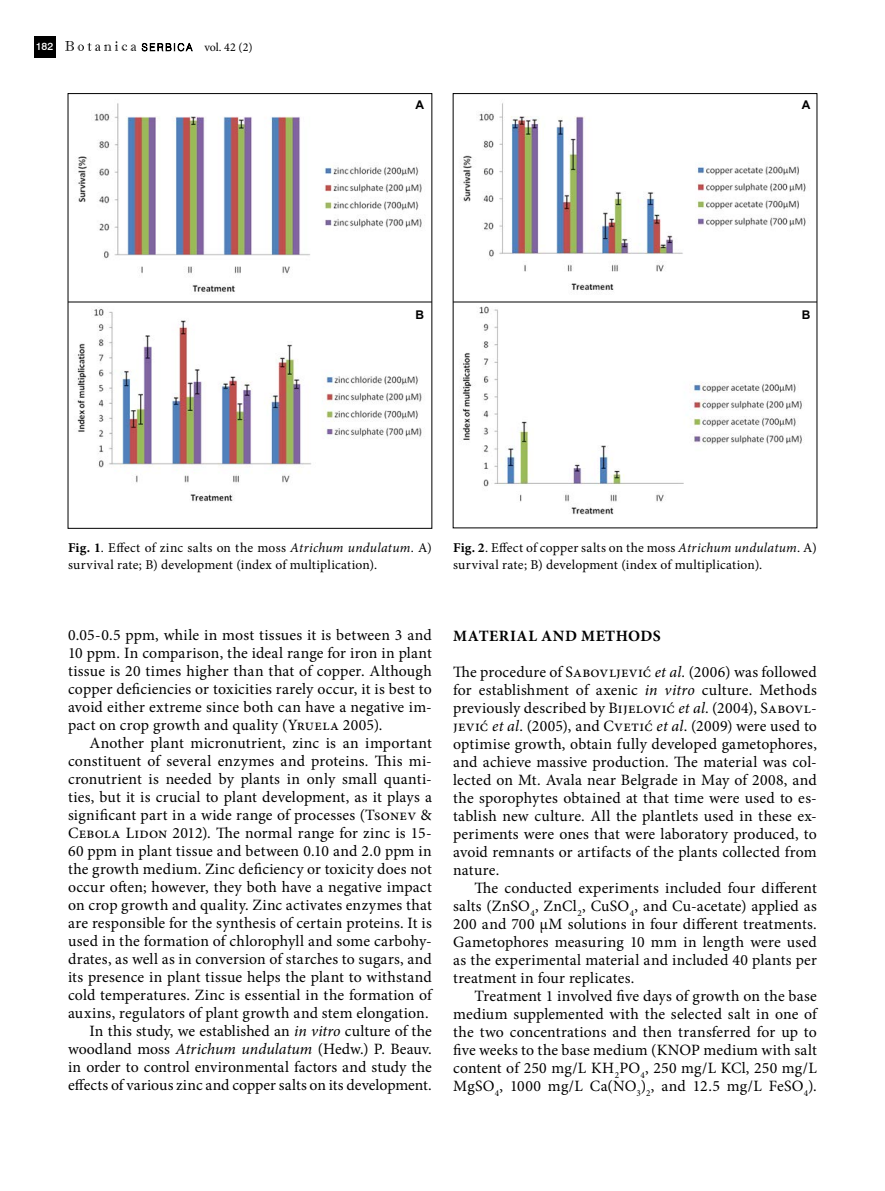
<style>
.page{position:relative;width:885px;height:1191px;background:#fff}
.page>*{position:absolute;margin:0;border:0;box-sizing:border-box;transform-origin:0 0}
.t1{font:15.75px/18px "Minion Pro";letter-spacing:.01em;color:#000;text-align:justify}
.t2{font:700 15.75px "Minion Pro";color:#000}
.t3{font:13.5px/16.5px "Minion Pro";letter-spacing:.01em;color:#000}
.t4{font:12px "Minion Pro";color:#000}
.t5{font:700 12px "Arial";color:#000}
.t6{font:500 10.5px "Swiss 721 BT";color:#fff}
.s1{font-weight:700}
.s2{font-style:italic}
</style>
<div class="page">
<svg style="left:142px;top:43px;width:51px;height:8px"></svg>
<svg style="left:65px;top:41px;width:71px;height:10px"></svg>
<div style="left:34px;top:37px;width:21px;height:21px;background:#000"></div>
<img style="left:70px;top:103px;width:360px;height:399px">
<div style="left:68px;top:93px;width:364px;height:436px;border:1px solid #000"></div>
<img style="left:454px;top:103px;width:361px;height:412px">
<hr style="left:68px;top:302px;width:364px;height:1px;background:#000">
<hr style="left:453px;top:302px;width:363px;height:1px;background:#000">
<p class="t6" style="left:36px;top:40px;width:19px">182</p>
<p class="t4" style="left:204px;top:39px;width:50px">vol. 42 (2)</p>
<p class="t5" style="left:415px;top:96px;width:10px">A</p>
<p class="t5" style="left:801px;top:96px;width:10px">A</p>
<p class="t5" style="left:415px;top:306px;width:10px">B</p>
<p class="t5" style="left:801px;top:306px;width:10px">B</p>
<p class="t3" style="left:68px;top:539px;width:365px"><span class="s1">FIG. 1</span>. Effect of zinc salts on the moss <span class="s2">Atrichum undulatum</span>. A) survival rate; B) development (index of multiplication).</p>
<p class="t3" style="left:453px;top:539px;width:365px"><span class="s1">FIG. 2</span>. Effect of copper salts on the moss <span class="s2">Atrichum undulatum</span>. A) survival rate; B) development (index of multiplication).</p>
<p class="t1" style="left:68px;top:626px;width:365px">0.05-0.5 ppm, while in most tissues it is between 3 and 10 ppm. In comparison, the ideal range for iron in plant tissue is 20 times higher than that of copper. Although copper deficiencies or toxicities rarely occur, it is best to avoid either extreme since both can have a negative im&shy;pact on crop growth and quality (Yruela 2005).</p>
<p class="t1" style="left:68px;top:734px;width:365px;text-align:right">Another plant micronutrient, zinc is an important constituent of several enzymes and proteins. This mi&shy;cronutrient is needed by plants in only small quanti&shy;ties, but it is crucial to plant development, as it plays a significant part in a wide range of processes (Tsonev &amp; Cebola Lidon 2012). The normal range for zinc is 15- 60 ppm in plant tissue and between 0.10 and 2.0 ppm in the growth medium. Zinc deficiency or toxicity does not occur often; however, they both have a negative impact on crop growth and quality. Zinc activates enzymes that are responsible for the synthesis of certain proteins. It is used in the formation of chlorophyll and some carbohy&shy;drates, as well as in conversion of starches to sugars, and its presence in plant tissue helps the plant to withstand cold temperatures. Zinc is essential in the formation of auxins, regulators of plant growth and stem elongation.<br>In this study, we established an <span class="s2">in vitro</span> culture of the woodland moss <span class="s2">Atrichum undulatum</span> (Hedw.) P. Beauv. in order to control environmental factors and study the effects of various zinc and copper salts on its development.</p>
<p class="t2" style="left:453px;top:625px;width:26px">MATERIA</p>
<p class="t2" style="left:528px;top:625px;width:65px">L AND MET</p>
<p class="t2" style="left:615px;top:625px;width:45px">HODS</p>
<p class="t1" style="left:453px;top:663px;width:365px">The procedure of Sabovljević <span class="s2">et al.</span> (2006) was followed for establishment of axenic <span class="s2">in vitro</span> culture. Methods previously described by Bijelović <span class="s2">et al</span>. (2004), Sabovl&shy;jević <span class="s2">et al</span>. (2005), and Cvetić <span class="s2">et al</span>. (2009) were used to optimise growth, obtain fully developed gametophores, and achieve massive production. The material was col&shy;lected on Mt. Avala near Belgrade in May of 2008, and the sporophytes obtained at that time were used to es&shy;tablish new culture. All the plantlets used in these ex&shy;periments were ones that were laboratory produced, to avoid remnants or artifacts of the plants collected from nature.</p>
<p class="t1" style="left:453px;top:879px;width:365px;text-indent:21px">The conducted experiments included four different salts (ZnSO<sub>4</sub>, ZnCl<sub>2</sub>, CuSO<sub>4</sub>, and Cu-acetate) applied as 200 and 700 µM solutions in four different treatments.<br>Gametophores measuring 10 mm in length were used as the experimental material and included 40 plants per treatment in four replicates.</p>
<p class="t1" style="left:453px;top:987px;width:365px;text-indent:21px">Treatment 1 involved five days of growth on the base medium supplemented with the selected salt in one of the two concentrations and then transferred for up to five weeks to the base medium (KNOP medium with salt content of 250 mg/L KH<sub>2</sub>PO<sub>4</sub>, 250 mg/L KCl, 250 mg/L MgSO<sub>4</sub>, 1000 mg/L Ca(NO<sub>3</sub>)<sub>2</sub>, and 12.5 mg/L FeSO<sub>4</sub>).</p>
</div>
